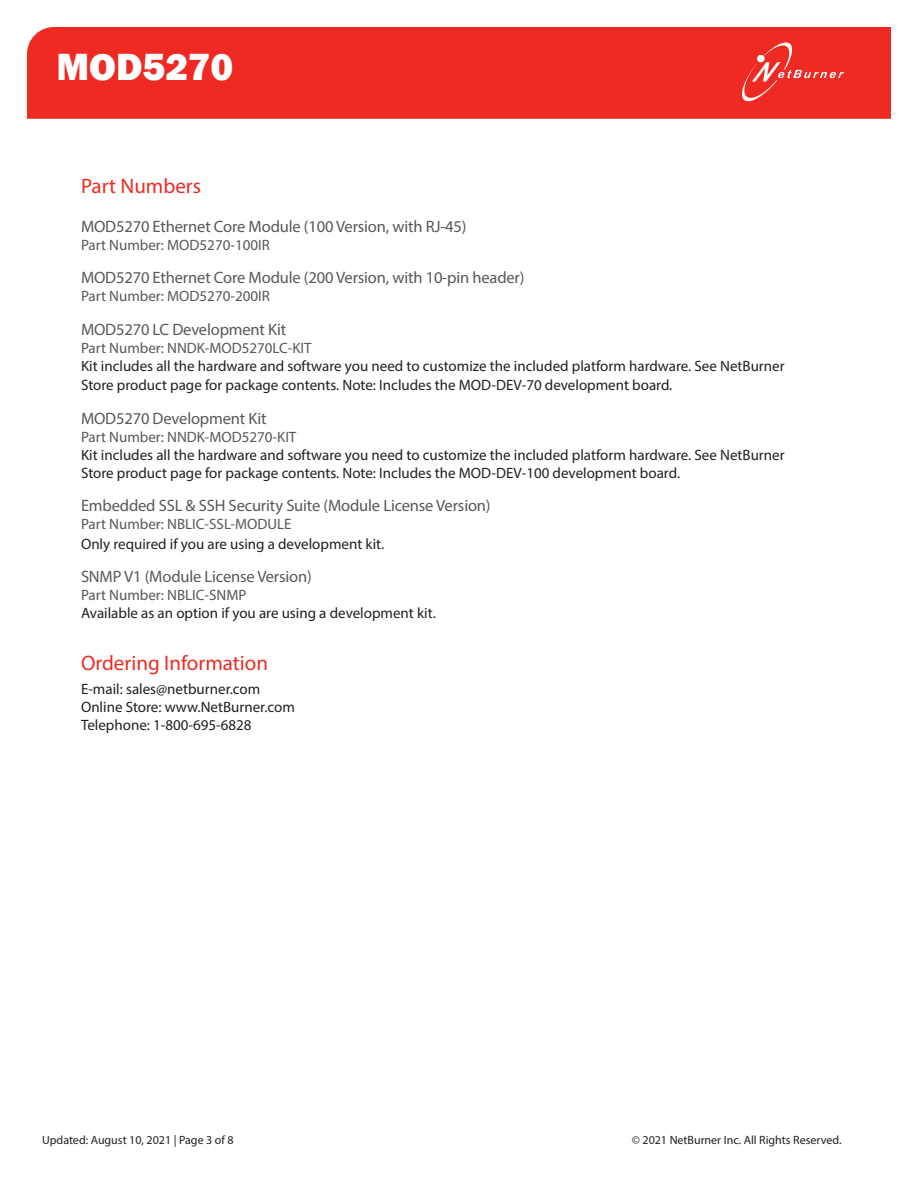
<style>
.page{position:relative;width:918px;height:1188px;background:#fff}
.page>*{position:absolute;margin:0;border:0;box-sizing:border-box;transform-origin:0 0}
.t1{font:800 39px "Franklin Gothic";color:#fff}
.NB_Subtitle{font:21px "Myriad Pro";color:#ee2a23}
.NB_Subtitle_2{font:16.5px "Myriad Pro";letter-spacing:-.01em;color:#57585a}
.Part_Number{font:15px/19.8px "Myriad Pro";color:#231f20}
.Part_Number-2{font:15px "Myriad Pro";color:#57585a}
.t2{font:12px "Myriad Pro";color:#231f20}
</style>
<div class="page">
<div style="left:27px;top:27px;width:864px;height:92px;background:#ee2a23"></div>
<svg style="left:739px;top:39px;width:105px;height:66px;background:#ef3c36"></svg>
<h1 class="t1" style="left:56px;top:41px;width:178px">MOD5270</h1>
<p class="NB_Subtitle" style="left:81px;top:173px;width:122px">Part Numbers</p>
<p class="NB_Subtitle_2" style="left:81px;top:216px;width:387px">MOD5270 Ethernet Core Module (100 Version, with RJ-45)</p>
<p class="Part_Number-2" style="left:81px;top:236px;width:190px">Part Number: MOD5270-100IR</p>
<p class="NB_Subtitle_2" style="left:81px;top:268px;width:445px">MOD5270 Ethernet Core Module (200 Version, with 10-pin header)</p>
<p class="Part_Number-2" style="left:81px;top:287px;width:190px">Part Number: MOD5270-200IR</p>
<p class="NB_Subtitle_2" style="left:81px;top:319px;width:207px">MOD5270 LC Development Kit</p>
<p class="Part_Number-2" style="left:81px;top:338px;width:232px">Part Number: NNDK-MOD5270LC-KIT</p>
<p class="Part_Number" style="left:81px;top:355px;width:705px">Kit includes all the hardware and software you need to customize the included platform hardware. See NetBurner<br>Store product page for package contents. Note: Includes the MOD-DEV-70 development board.</p>
<p class="NB_Subtitle_2" style="left:81px;top:408px;width:187px">MOD5270 Development Kit</p>
<p class="Part_Number-2" style="left:81px;top:427px;width:217px">Part Number: NNDK-MOD5270-KIT</p>
<p class="Part_Number" style="left:81px;top:445px;width:705px;line-height:18px">Kit includes all the hardware and software you need to customize the included platform hardware. See NetBurner<br>Store product page for package contents. Note: Includes the MOD-DEV-100 development board.</p>
<p class="NB_Subtitle_2" style="left:81px;top:495px;width:411px">Embedded SSL &amp; SSH Security Suite (Module License Version)</p>
<p class="Part_Number-2" style="left:81px;top:515px;width:212px">Part Number: NBLIC-SSL-MODULE</p>
<p class="Part_Number" style="left:81px;top:534px;width:305px">Only required if you are using a development kit.</p>
<p class="NB_Subtitle_2" style="left:81px;top:566px;width:232px">SNMP V1 (Module License Version)</p>
<p class="Part_Number-2" style="left:81px;top:586px;width:167px">Part Number: NBLIC-SNMP</p>
<p class="Part_Number" style="left:81px;top:603px;width:356px">Available as an option if you are using a development kit.</p>
<p class="NB_Subtitle" style="left:81px;top:650px;width:189px">Ordering Information</p>
<p class="Part_Number" style="left:81px;top:679px;width:181px">E-mail: sales@netburner.com</p>
<p class="Part_Number" style="left:81px;top:697px;width:215px">Online Store: www.NetBurner.com</p>
<p class="Part_Number" style="left:81px;top:715px;width:172px">Telephone: 1-800-695-6828</p>
<p class="t2" style="left:42px;top:1132px;width:193px">Updated: August 10, 2021 | Page 3 of 8</p>
<p class="t2" style="left:632px;top:1132px;width:211px">© 2021 NetBurner Inc. All Rights Reserved.</p>
</div>
